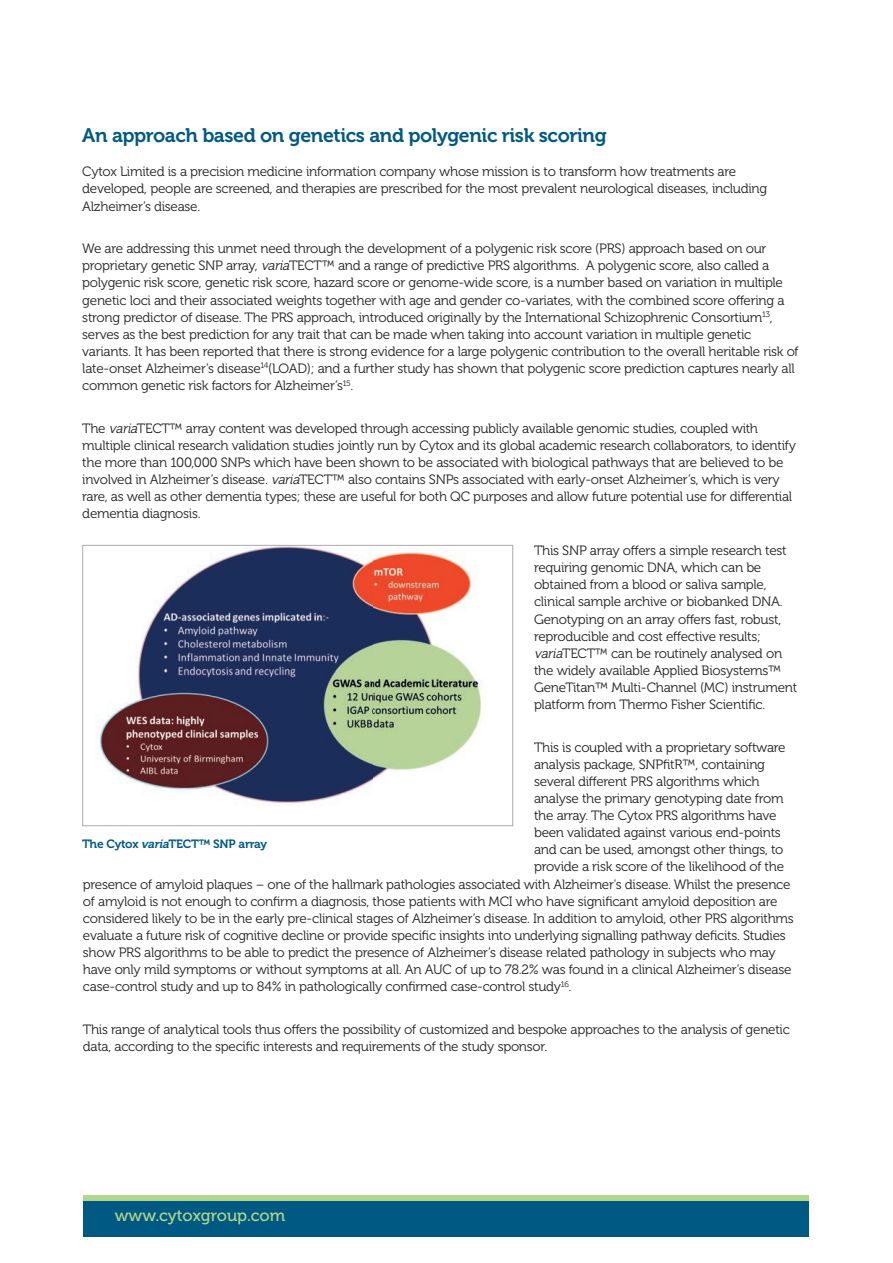
<style>
.page{position:relative;width:893px;height:1263px;background:#fff}
.page>*{position:absolute;margin:0;border:0;box-sizing:border-box;transform-origin:0 0}
.t1{font:19.5px "Museo 700";letter-spacing:-.02em;color:#005983}
.t2{font:16.5px "Museo 500";color:#b3d78b}
.t3{font:13.5px/17.1px "Museo 300";letter-spacing:-.02em;color:#231f20}
.t4{font:12px "Museo 700";letter-spacing:-.02em;color:#005983}
.s1{font-style:italic}
</style>
<div class="page">
<div style="left:83px;top:1201px;width:725px;height:36px;background:#005983"></div>
<div style="left:83px;top:1195px;width:725px;height:6px;background:#b3d78b"></div>
<img style="left:97px;top:547px;width:386px;height:257px">
<div style="left:82px;top:545px;width:431px;height:281px;border:1px solid #a8a9ad"></div>
<h1 class="t1" style="left:82px;top:125px;width:526px">An approach based on genetics and polygenic risk scoring</h1>
<p class="t3" style="left:82px;top:163px;width:686px">Cytox Limited is a precision medicine information company whose mission is to transform how treatments are developed, people are screened, and therapies are prescribed for the most prevalent neurological diseases, including<br>Alzheimer’s disease.</p>
<p class="t3" style="left:82px;top:240px;width:718px">We are addressing this unmet need through the development of a polygenic risk score (PRS) approach based on our proprietary genetic SNP array, <span class="s1">varia</span>TECT™ and a range of predictive PRS algorithms. A polygenic score, also called a polygenic risk score, genetic risk score, hazard score or genome-wide score, is a number based on variation in multiple genetic loci and their associated weights together with age and gender co-variates, with the combined score offering a strong predictor of disease. The PRS approach, introduced originally by the International Schizophrenic Consortium<sup>13</sup>, serves as the best prediction for any trait that can be made when taking into account variation in multiple genetic variants. It has been reported that there is strong evidence for a large polygenic contribution to the overall heritable risk of late-onset Alzheimer’s disease<sup>14</sup>(LOAD); and a further study has shown that polygenic score prediction captures nearly all common genetic risk factors for Alzheimer’s<sup>15</sup>.</p>
<p class="t3" style="left:82px;top:420px;width:715px">The <span class="s1">varia</span>TECT™ array content was developed through accessing publicly available genomic studies, coupled with multiple clinical research validation studies jointly run by Cytox and its global academic research collaborators, to identify the more than 100,000 SNPs which have been shown to be associated with biological pathways that are believed to be involved in Alzheimer’s disease. <span class="s1">varia</span>TECT™ also contains SNPs associated with early-onset Alzheimer’s, which is very rare, as well as other dementia types; these are useful for both QC purposes and allow future potential use for differential dementia diagnosis.</p>
<p class="t3" style="left:534px;top:542px;width:265px">This SNP array offers a simple research test requiring genomic DNA, which can be obtained from a blood or saliva sample, clinical sample archive or biobanked DNA.<br>Genotyping on an array offers fast, robust, reproducible and cost effective results; <span class="s1">varia</span>TECT™ can be routinely analysed on the widely available Applied Biosystems™ GeneTitan™ Multi-Channel (MC) instrument platform from Thermo Fisher Scientific.</p>
<p class="t3" style="left:534px;top:739px;width:253px">This is coupled with a proprietary software</p>
<p class="t3" style="left:534px;top:756px;width:232px">analysis package, SNPfitR™, containing</p>
<p class="t3" style="left:534px;top:773px;width:227px">several different PRS algorithms which</p>
<p class="t3" style="left:534px;top:790px;width:251px">analyse the primary genotyping date from</p>
<p class="t3" style="left:534px;top:807px;width:244px">the array. The Cytox PRS algorithms have</p>
<p class="t3" style="left:534px;top:824px;width:248px">been validated against various end-points</p>
<p class="t3" style="left:534px;top:841px;width:251px">and can be used, amongst other things, to</p>
<p class="t3" style="left:534px;top:858px;width:251px">provide a risk score of the likelihood of the</p>
<p class="t3" style="left:83px;top:876px;width:709px">presence of amyloid plaques – one of the hallmark pathologies associated with Alzheimer's disease. Whilst the presence</p>
<p class="t3" style="left:83px;top:893px;width:696px">of amyloid is not enough to confirm a diagnosis, those patients with MCI who have significant amyloid deposition are</p>
<p class="t3" style="left:83px;top:910px;width:712px">considered likely to be in the early pre-clinical stages of Alzheimer’s disease. In addition to amyloid, other PRS algorithms</p>
<p class="t3" style="left:83px;top:927px;width:704px">evaluate a future risk of cognitive decline or provide specific insights into underlying signalling pathway deficits. Studies</p>
<p class="t3" style="left:83px;top:944px;width:694px">show PRS algorithms to be able to predict the presence of Alzheimer’s disease related pathology in subjects who may</p>
<p class="t3" style="left:83px;top:961px;width:710px">have only mild symptoms or without symptoms at all. An AUC of up to 78.2% was found in a clinical Alzheimer’s disease</p>
<p class="t3" style="left:83px;top:978px;width:490px">case-control study and up to 84% in pathologically confirmed case-control study<sup>16</sup>.</p>
<p class="t3" style="left:83px;top:1021px;width:708px">This range of analytical tools thus offers the possibility of customized and bespoke approaches to the analysis of genetic data, according to the specific interests and requirements of the study sponsor.</p>
<p class="t4" style="left:82px;top:837px;width:187px">The Cytox <span class="s1">varia</span>TECT™ SNP array</p>
<p class="t2" style="left:115px;top:1206px;width:172px">www.cytoxgroup.com</p>
</div>
